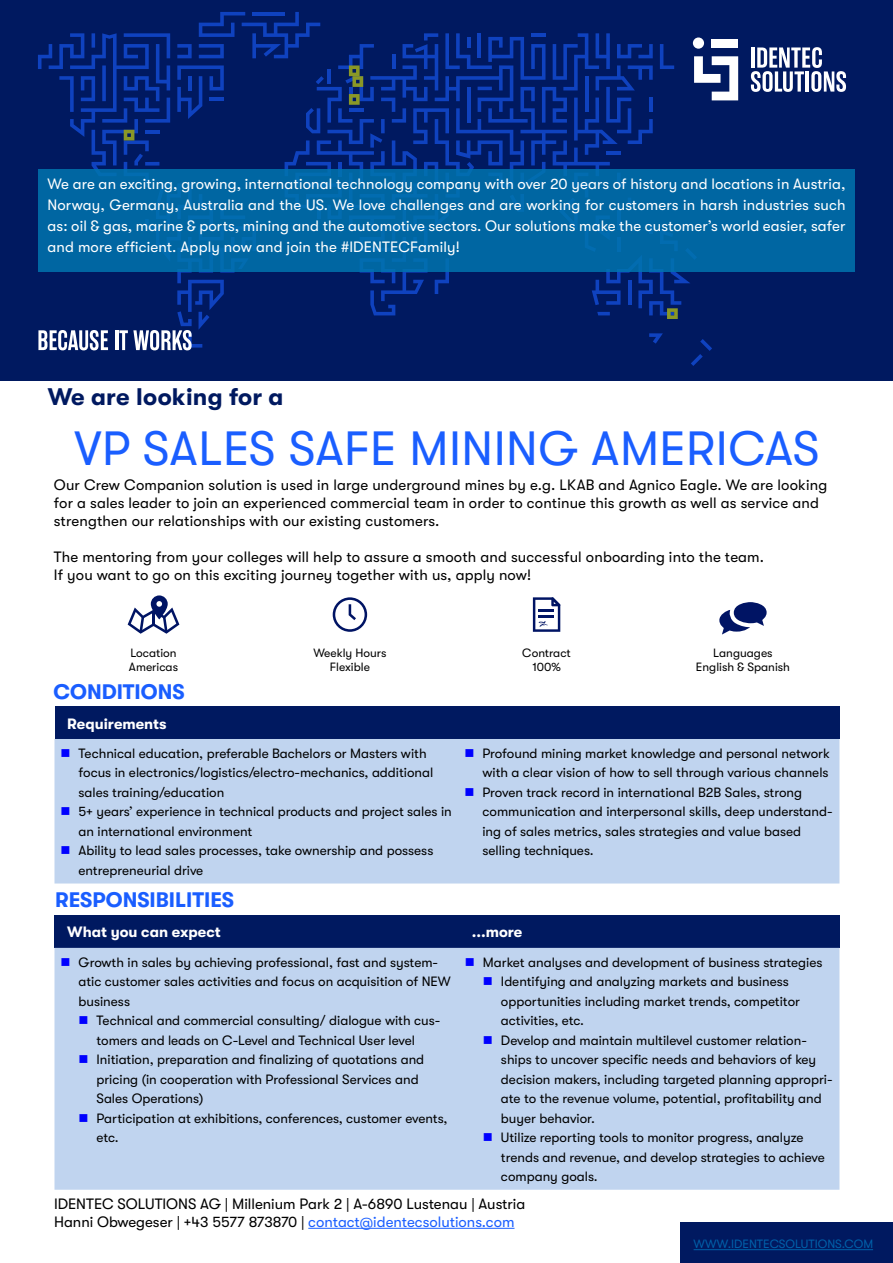
<style>
.page{position:relative;width:893px;height:1263px;background:#fff}
.page>*{position:absolute;margin:0;border:0;box-sizing:border-box;transform-origin:0 0}
.t1{font:48px "GT Walsheim";letter-spacing:.01em;color:#1a5eff}
.t2{font:700 24px "GT Walsheim";letter-spacing:.01em;color:#001960}
.t3{font:700 21px "GT Walsheim";color:#1a5eff}
.t4{font:15px/18px "GT Walsheim";letter-spacing:.01em;color:#000}
.t5{font:15px/21px "GT Walsheim";letter-spacing:.01em;color:#fff;text-align:justify}
.t6{font:700 15px "GT Walsheim";color:#fff}
.t7{font:13.5px/19.5px "GT Walsheim";color:#000}
.t8{font:12px/14.4px "GT Walsheim";color:#000;text-align:center}
.t9{font:12px "GT Walsheim";color:#0060a9}
.s1{color:#1a5eff}
</style>
<div class="page">
<div style="left:680px;top:1222px;width:213px;height:41px;background:#001960"></div>
<hr style="left:694px;top:1249px;width:179px;height:1px;background:#0060a9">
<hr style="left:308px;top:1228px;width:206px;height:1px;background:#1a5eff">
<div style="left:0;top:0;width:893px;height:381px;background:#001960"></div>
<div style="left:38px;top:169px;width:816px;height:102px;background:#0066a2"></div>
<svg style="left:38px;top:12px;width:700px;height:354px"></svg>
<div style="left:712px;top:39px;width:26px;height:8px;background:#fff"></div>
<div style="left:693px;top:38px;width:11px;height:11px;background:#fff;border-radius:50%"></div>
<svg style="left:751px;top:47px;width:95px;height:45px"></svg>
<div style="left:55px;top:915px;width:404px;height:33px;background:#001960"></div>
<div style="left:459px;top:915px;width:380px;height:33px;background:#001960"></div>
<div style="left:55px;top:948px;width:784px;height:242px;background:#c0d4ef"></div>
<div style="left:55px;top:707px;width:403px;height:32px;background:#001960"></div>
<div style="left:458px;top:707px;width:381px;height:32px;background:#001960"></div>
<div style="left:55px;top:739px;width:784px;height:144px;background:#c0d4ef"></div>
<svg style="left:128px;top:595px;width:51px;height:39px"></svg>
<svg style="left:333px;top:597px;width:34px;height:35px"></svg>
<svg style="left:533px;top:597px;width:27px;height:35px"></svg>
<svg style="left:719px;top:602px;width:48px;height:32px"></svg>
<svg style="left:62px;top:958px;width:7px;height:8px"></svg>
<svg style="left:80px;top:1016px;width:7px;height:8px"></svg>
<svg style="left:80px;top:1055px;width:7px;height:8px"></svg>
<svg style="left:80px;top:1114px;width:7px;height:8px"></svg>
<svg style="left:466px;top:958px;width:8px;height:8px"></svg>
<svg style="left:484px;top:977px;width:8px;height:8px"></svg>
<svg style="left:484px;top:1036px;width:8px;height:8px"></svg>
<svg style="left:484px;top:1133px;width:8px;height:8px"></svg>
<svg style="left:62px;top:749px;width:7px;height:8px"></svg>
<svg style="left:62px;top:807px;width:7px;height:8px"></svg>
<svg style="left:62px;top:846px;width:7px;height:8px"></svg>
<svg style="left:466px;top:749px;width:7px;height:8px"></svg>
<svg style="left:466px;top:788px;width:7px;height:8px"></svg>
<p class="t5" style="left:47px;top:174px;width:800px">We are an exciting, growing, international technology company with over 20 years of history and locations in Austria, Norway, Germany, Australia and the US. We love challenges and are working for customers in harsh industries such as: oil &amp; gas, marine &amp; ports, mining and the automotive sectors. Our solutions make the customer’s world easier, safer and more efficient. Apply now and join the #IDENTECFamily!</p>
<h2 class="t2" style="left:48px;top:384px;width:237px">We are looking for a</h2>
<h1 class="t1" style="left:74px;top:422px;width:747px">VP SALES SAFE MINING AMERICAS</h1>
<p class="t4" style="left:54px;top:476px;width:775px">Our Crew Companion solution is used in large underground mines by e.g. LKAB and Agnico Eagle. We are looking for a sales leader to join an experienced commercial team in order to continue this growth as well as service and strengthen our relationships with our existing customers.</p>
<p class="t4" style="left:54px;top:548px;width:712px">The mentoring from your colleges will help to assure a smooth and successful onboarding into the team.<br>If you want to go on this exciting journey together with us, apply now!</p>
<p class="t8" style="left:129px;top:646px;width:51px;text-align:left">Location<br>Americas</p>
<p class="t8" style="left:313px;top:646px;width:75px">Weekly Hours<br>Flexible</p>
<p class="t8" style="left:522px;top:646px;width:50px">Contract<br>100%</p>
<p class="t8" style="left:696px;top:646px;width:96px">Languages<br>English &amp; Spanish</p>
<h3 class="t3" style="left:54px;top:680px;width:133px">CONDITIONS</h3>
<p class="t6" style="left:67px;top:715px;width:101px">Requirements</p>
<p class="t7" style="left:78px;top:743px;width:375px">Technical education, preferable Bachelors or Masters with focus in electronics/logistics/electro-mechanics, additional sales training/education<br>5+ years’ experience in technical products and project sales in an international environment<br>Ability to lead sales processes, take ownership and possess entrepreneurial drive</p>
<p class="t7" style="left:482px;top:743px;width:352px">Profound mining market knowledge and personal network with a clear vision of how to sell through various channels Proven track record in international B2B Sales, strong communication and interpersonal skills, deep understand&shy;ing of sales metrics, sales strategies and value based selling techniques.</p>
<h3 class="t3" style="left:55px;top:888px;width:180px">RESPONSIBILITIES</h3>
<p class="t6" style="left:67px;top:923px;width:155px">What you can expect</p>
<p class="t6" style="left:472px;top:923px;width:52px">...more</p>
<p class="t7" style="left:78px;top:952px;width:374px">Growth in sales by achieving professional, fast and system&shy;atic customer sales activities and focus on acquisition of NEW business</p>
<p class="t7" style="left:96px;top:1011px;width:352px">Technical and commercial consulting/ dialogue with cus&shy;tomers and leads on C-Level and Technical User level Initiation, preparation and finalizing of quotations and pricing (in cooperation with Professional Services and Sales Operations)<br>Participation at exhibitions, conferences, customer events, etc.</p>
<p class="t7" style="left:501px;top:952px;width:333px;text-indent:-18px">Market analyses and development of business strategies Identifying and analyzing markets and business opportunities including market trends, competitor activities, etc.<br>Develop and maintain multilevel customer relation&shy;ships to uncover specific needs and behaviors of key decision makers, including targeted planning appropri&shy;ate to the revenue volume, potential, profitability and buyer behavior.<br>Utilize reporting tools to monitor progress, analyze trends and revenue, and develop strategies to achieve company goals.</p>
<p class="t4" style="left:54px;top:1195px;width:473px">IDENTEC SOLUTIONS AG | Millenium Park 2 | A-6890 Lustenau | Austria<br>Hanni Obwegeser | +43 5577 873870 | <span class="s1">contact@identecsolutions.com</span></p>
<p class="t9" style="left:694px;top:1238px;width:181px">WWW.IDENTECSOLUTIONS.COM</p>
</div>
